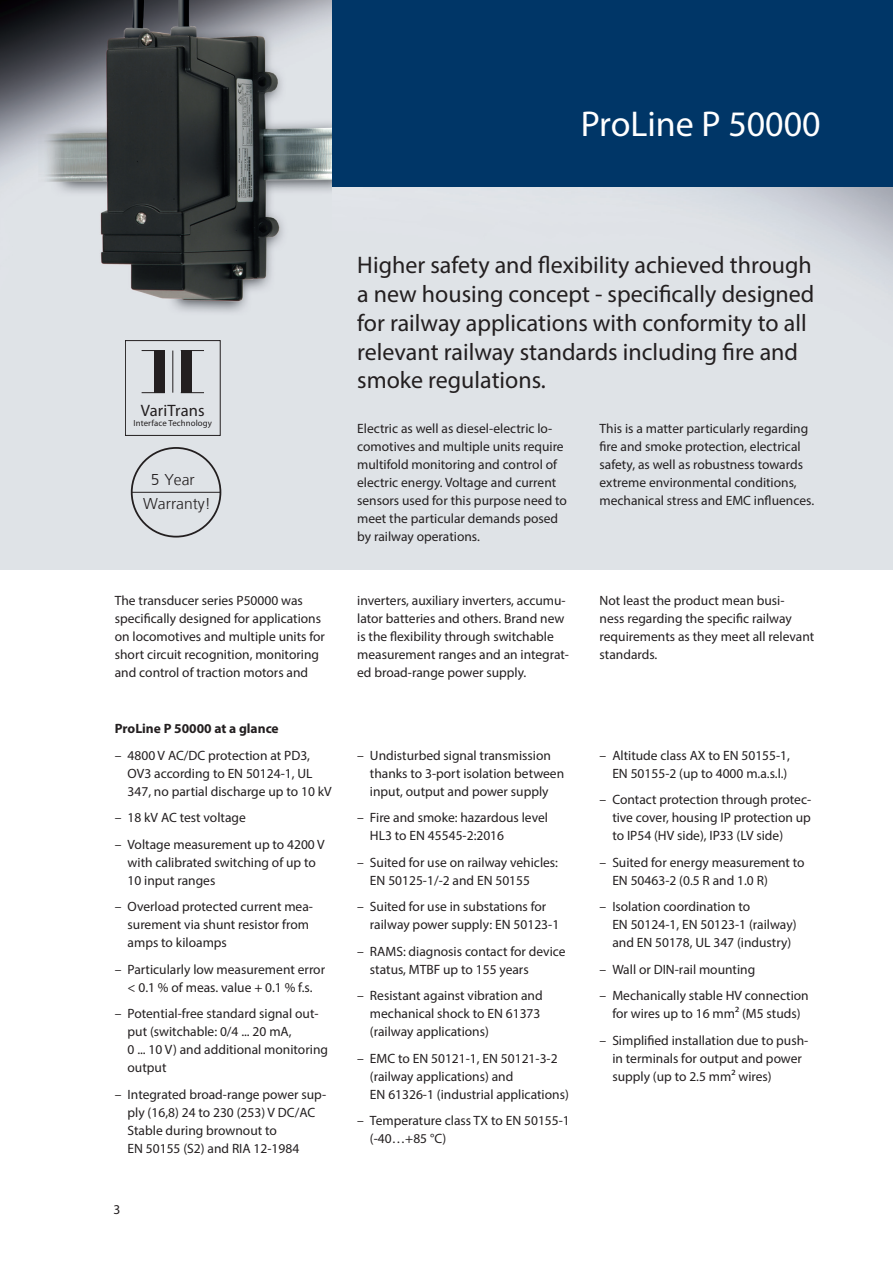
<style>
.page{position:relative;width:893px;height:1263px;background:#fff}
.page>*{position:absolute;margin:0;border:0;box-sizing:border-box;transform-origin:0 0}
.Headline_innen{font:36px "Myriad Pro";color:#fff}
.Headline_sw{font:24px/28.8px "Myriad Pro";color:#231f20}
.t1{font:16.5px "Myriad Pro";letter-spacing:.01em;color:#231f20}
.t2{font:300 15.6px/23.4px "Frutiger LT Com";color:#231f20;text-align:center}
.Text{font:13.5px/18px "Myriad Pro";color:#231f20}
.Fakten_Head{font:700 13.5px "Myriad Pro";color:#231f20}
.t3{font:8.85px "Myriad Pro";letter-spacing:.01em;color:#231f20}
</style>
<div class="page">
<div style="left:332px;top:0;width:561px;height:187px;background:#003667"></div>
<div style="left:0;top:187px;width:893px;height:383px;background:#dfe3e7"></div>
<img style="left:0;top:0;width:332px;height:359px">
<div style="left:125px;top:340px;width:96px;height:96px;border:1px solid #231f20"></div>
<hr style="left:172px;top:351px;width:1px;height:42px;background:#231f20">
<div style="left:154px;top:351px;width:11px;height:42px;background:#231f20"></div>
<div style="left:181px;top:351px;width:10px;height:42px;background:#231f20"></div>
<svg style="left:142px;top:392px;width:12px;height:1px"></svg>
<svg style="left:142px;top:350px;width:23px;height:1px"></svg>
<svg style="left:181px;top:350px;width:23px;height:1px"></svg>
<svg style="left:191px;top:392px;width:13px;height:1px"></svg>
<div style="left:131px;top:447px;width:90px;height:90px;border:2px solid #231f20;border-radius:50%"></div>
<hr style="left:132px;top:492px;width:88px;height:1px;background:#231f20">
<p class="Headline_innen" style="left:581px;top:102px;width:241px">ProLine P 50000</p>
<p class="t1" style="left:141px;top:400px;width:65px">VariTrans</p>
<p class="t3" style="left:134px;top:418px;width:80px">Interface Technology</p>
<p class="t2" style="left:143px;top:468px;width:69px">5 Year<br>Warranty!</p>
<p class="Headline_sw" style="left:357px;top:250px;width:459px">Higher safety and flexibility achieved through a new housing concept - specifically designed for railway applications with conformity to all relevant railway standards including fire and smoke regulations.</p>
<p class="Text" style="left:357px;top:419px;width:211px">Electric as well as diesel-electric lo&shy;comotives and multiple units require multifold monitoring and control of electric energy. Voltage and current sensors used for this purpose need to meet the particular demands posed by railway operations.</p>
<p class="Text" style="left:600px;top:419px;width:216px">This is a matter particularly regarding fire and smoke protection, electrical safety, as well as robustness towards extreme environmental conditions, mechanical stress and EMC influences.</p>
<p class="Text" style="left:115px;top:592px;width:212px">The transducer series P50000 was specifically designed for applications on locomotives and multiple units for short circuit recognition, monitoring and control of traction motors and</p>
<p class="Text" style="left:357px;top:592px;width:213px">inverters, auxiliary inverters, accumu&shy;lator batteries and others. Brand new is the flexibility through switchable measurement ranges and an integrat&shy;ed broad-range power supply.</p>
<p class="Text" style="left:600px;top:592px;width:216px">Not least the product mean busi-<br>ness regarding the specific railway requirements as they meet all relevant standards.</p>
<p class="Fakten_Head" style="left:115px;top:720px;width:165px">ProLine P 50000 at a glance</p>
<p class="Text" style="left:128px;top:746px;width:206px;text-indent:-13px">– 4800 V AC/DC protection at PD3,<br>OV3 according to EN 50124-1, UL<br>347, no partial discharge up to 10 kV</p>
<p class="Text" style="left:115px;top:808px;width:133px">– 18 kV AC test voltage</p>
<p class="Text" style="left:128px;top:835px;width:199px;text-indent:-13px">– Voltage measurement up to 4200 V with calibrated switching of up to<br>10 input ranges</p>
<p class="Text" style="left:128px;top:897px;width:187px;text-indent:-13px">– Overload protected current mea&shy;surement via shunt resistor from amps to kiloamps</p>
<p class="Text" style="left:115px;top:960px;width:212px;text-align:center">– Particularly low measurement error &lt; 0.1 % of meas. value + 0.1 % f.s.</p>
<p class="Text" style="left:128px;top:1004px;width:202px;text-indent:-13px">– Potential-free standard signal out&shy;put (switchable: 0/4 ... 20 mA,<br>0 ... 10 V) and additional monitoring output</p>
<p class="Text" style="left:128px;top:1085px;width:200px;text-indent:-13px">– Integrated broad-range power sup&shy;ply (16,8) 24 to 230 (253) V DC/AC<br>Stable during brownout to<br>EN 50155 (S2) and RIA 12-1984</p>
<p class="Text" style="left:113px;top:1200px;width:8px">3</p>
<p class="Text" style="left:370px;top:746px;width:196px;text-indent:-13px">– Undisturbed signal transmission thanks to 3-port isolation between input, output and power supply</p>
<p class="Text" style="left:370px;top:808px;width:180px;text-indent:-13px">– Fire and smoke: hazardous level<br>HL3 to EN 45545-2:2016</p>
<p class="Text" style="left:370px;top:853px;width:190px;text-indent:-13px">– Suited for use on railway vehicles:<br>EN 50125-1/-2 and EN 50155</p>
<p class="Text" style="left:370px;top:897px;width:191px;text-indent:-13px">– Suited for use in substations for railway power supply: EN 50123-1</p>
<p class="Text" style="left:370px;top:942px;width:197px;text-indent:-13px">– RAMS: diagnosis contact for device status, MTBF up to 155 years</p>
<p class="Text" style="left:370px;top:986px;width:174px;text-indent:-13px">– Resistant against vibration and mechanical shock to EN 61373 (railway applications)</p>
<p class="Text" style="left:370px;top:1049px;width:200px;text-indent:-13px">– EMC to EN 50121-1, EN 50121-3-2 (railway applications) and<br>EN 61326-1 (industrial applications)</p>
<p class="Text" style="left:370px;top:1111px;width:201px;text-indent:-13px">– Temperature class TX to EN 50155-1 (-40…+85 °C)</p>
<p class="Text" style="left:600px;top:746px;width:192px;text-align:right">– Altitude class AX to EN 50155-1,<br>EN 50155-2 (up to 4000 m.a.s.l.)</p>
<p class="Text" style="left:612px;top:790px;width:200px;text-align:justify;text-indent:-13px">– Contact protection through protec&shy;tive cover, housing IP protection up to IP54 (HV side), IP33 (LV side)</p>
<p class="Text" style="left:612px;top:853px;width:194px;text-indent:-13px">– Suited for energy measurement to<br>EN 50463-2 (0.5 R and 1.0 R)</p>
<p class="Text" style="left:612px;top:897px;width:186px;text-indent:-13px">– Isolation coordination to<br>EN 50124-1, EN 50123-1 (railway) and EN 50178, UL 347 (industry)</p>
<p class="Text" style="left:600px;top:960px;width:157px">– Wall or DIN-rail mounting</p>
<p class="Text" style="left:600px;top:986px;width:211px;text-align:center">– Mechanically stable HV connection for wires up to 16 mm² (M5 studs)</p>
<p class="Text" style="left:612px;top:1031px;width:198px;text-indent:-13px">– Simplified installation due to push&shy;in terminals for output and power supply (up to 2.5 mm² wires)</p>
</div>
